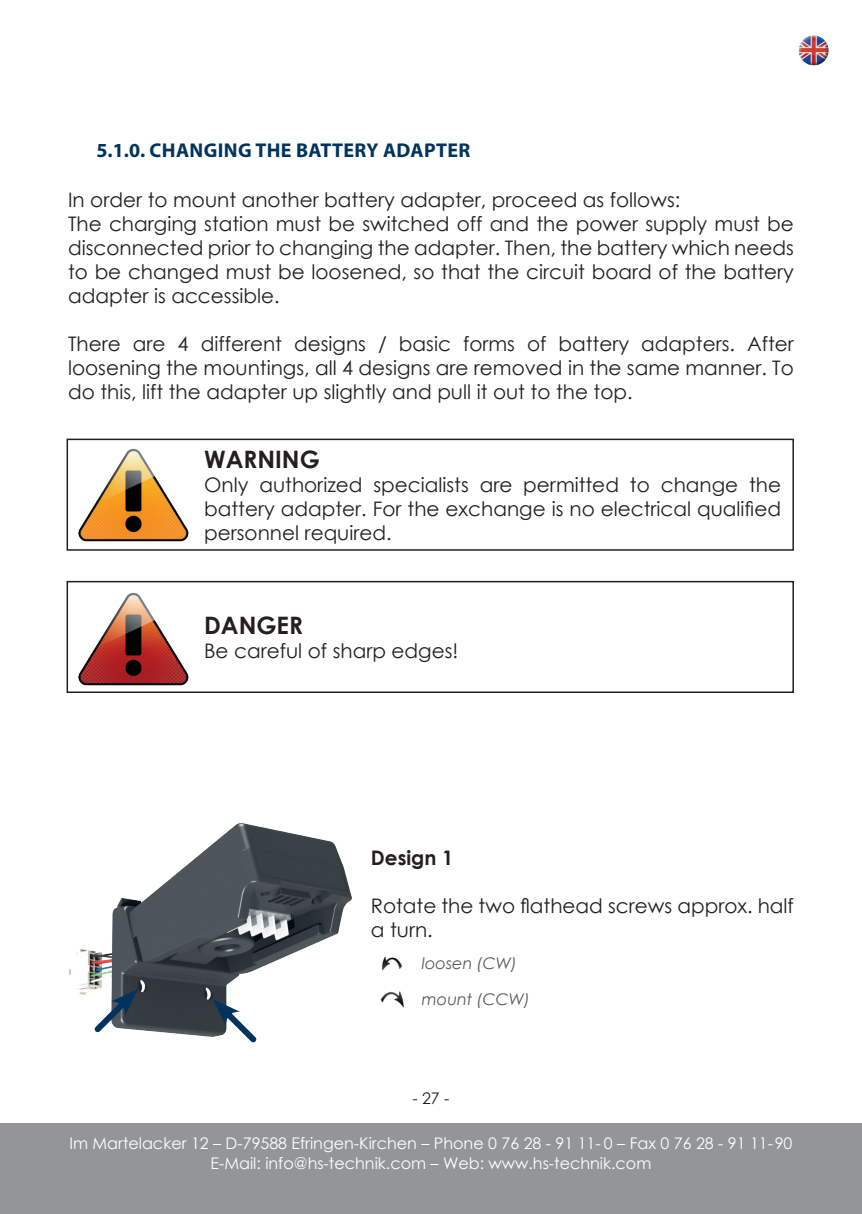
<style>
.page{position:relative;width:862px;height:1214px;background:#fff}
.page>*{position:absolute;margin:0;border:0;box-sizing:border-box;transform-origin:0 0}
.t1{font:700 24px "Century Gothic";color:#231f20}
.t2{font:20px/24px "Century Gothic";color:#231f20}
.t3{font:700 20px "Myriad Pro";letter-spacing:.02em;color:#00345e}
.t4{font:700 20px "Century Gothic";color:#231f20}
.t5{font:16px/20px "Century Gothic";color:#fff;text-align:center}
.t6{font:italic 16px "Century Gothic";color:#57585a}
.t7{font:16px "Century Gothic";color:#231f20}
</style>
<div class="page">
<div style="left:0;top:1123px;width:862px;height:90px;background:#939598"></div>
<img style="left:798px;top:35px;width:31px;height:31px">
<img style="left:69px;top:823px;width:282px;height:214px">
<svg style="left:89px;top:988px;width:49px;height:49px"></svg>
<svg style="left:213px;top:999px;width:49px;height:44px"></svg>
<img style="left:78px;top:448px;width:111px;height:94px">
<img style="left:78px;top:592px;width:111px;height:94px">
<img style="left:382px;top:956px;width:20px;height:15px">
<img style="left:380px;top:991px;width:24px;height:17px">
<div style="left:67px;top:438px;width:727px;height:112px;border:2px solid #231f20"></div>
<div style="left:67px;top:581px;width:727px;height:112px;border:2px solid #231f20"></div>
<p class="t3" style="left:96px;top:137px;width:375px">5.1.0. CHANGING THE BATTERY ADAPTER</p>
<p class="t2" style="left:68px;top:188px;width:727px">In order to mount another battery adapter, proceed as follows:<br>The charging station must be switched off and the power supply must be disconnected prior to changing the adapter. Then, the battery which needs to be changed must be loosened, so that the circuit board of the battery adapter is accessible.</p>
<p class="t2" style="left:68px;top:332px;width:727px;text-align:justify">There are 4 different designs / basic forms of battery adapters. After loosening the mountings, all 4 designs are removed in the same manner. To do this, lift the adapter up slightly and pull it out to the top.</p>
<p class="t1" style="left:204px;top:440px;width:117px">WARNING</p>
<p class="t2" style="left:204px;top:472px;width:578px;text-align:justify">Only authorized specialists are permitted to change the battery adapter. For the exchange is no electrical qualified personnel required.</p>
<p class="t1" style="left:204px;top:607px;width:100px">DANGER</p>
<p class="t2" style="left:204px;top:638px;width:256px">Be careful of sharp edges!</p>
<p class="t4" style="left:371px;top:842px;width:84px">Design 1</p>
<p class="t2" style="left:371px;top:893px;width:424px">Rotate the two flathead screws approx. half a turn.</p>
<p class="t6" style="left:422px;top:952px;width:97px">loosen (CW)</p>
<p class="t6" style="left:422px;top:987px;width:110px">mount (CCW)</p>
<p class="t7" style="left:412px;top:1087px;width:39px">- 27 -</p>
<p class="t5" style="left:69px;top:1132px;width:724px">Im Martelacker 12 – D-79588 Efringen-Kirchen – Phone 0 76 28 - 91 11- 0 – Fax 0 76 28 - 91 11-90<br>E-Mail: info@hs-technik.com – Web: www.hs-technik.com</p>
</div>
